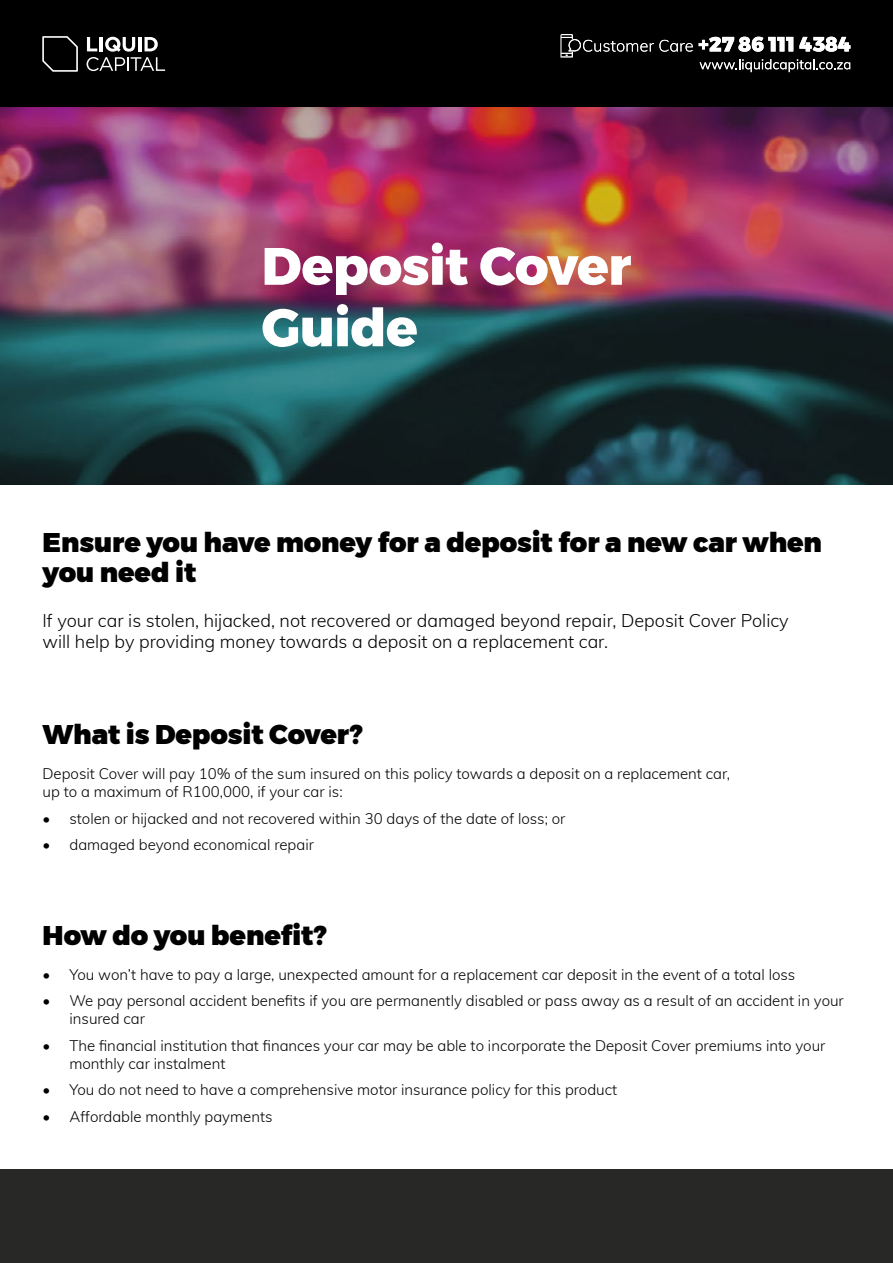
<style>
.page{position:relative;width:893px;height:1263px;background:#fff}
.page>*{position:absolute;margin:0;border:0;box-sizing:border-box;transform-origin:0 0}
.t1{font:800 52.5px/61.5px "Montserrat";letter-spacing:-.015em;color:#fff}
.t2{font:900 27px/30px "Montserrat";letter-spacing:-.005em;color:#000}
.t3{font:300 18px/21px "Muli";color:#000}
.t4{font:300 15px/18px "Muli";color:#000}
.s1{font-weight:400}
</style>
<div class="page">
<img style="left:0;top:106px;width:893px;height:379px">
<div style="left:0;top:0;width:893px;height:106px;background:#000"></div>
<svg style="left:699px;top:37px;width:94px;height:15px"></svg>
<svg style="left:799px;top:37px;width:51px;height:15px"></svg>
<svg style="left:560px;top:34px;width:133px;height:24px"></svg>
<svg style="left:700px;top:59px;width:150px;height:13px"></svg>
<div style="left:0;top:1169px;width:893px;height:94px;background:#282827"></div>
<svg style="left:87px;top:37px;width:78px;height:34px"></svg>
<svg style="left:42px;top:36px;width:36px;height:36px"></svg>
<h1 class="t1" style="left:261px;top:236px;width:371px">Deposit Cover<br>Guide</h1>
<h2 class="t2" style="left:43px;top:528px;width:781px">Ensure you have money for a deposit for a new car when you need it</h2>
<p class="t3" style="left:43px;top:609px;width:748px">If your car is stolen, hijacked, not recovered or damaged beyond repair, Deposit Cover Policy will help by providing money towards a deposit on a replacement car.</p>
<h2 class="t2" style="left:43px;top:720px;width:322px">What is Deposit Cover?</h2>
<p class="t4" style="left:43px;top:764px;width:689px">Deposit Cover will pay 10% of the sum insured on this policy towards a deposit on a replacement car, up to a maximum of R100,000, if your car is:</p>
<p class="t4" style="left:43px;top:808px;width:524px">• stolen or hijacked and not recovered within 30 days of the date of loss; or</p>
<p class="t4" style="left:43px;top:835px;width:273px">• damaged beyond economical repair</p>
<h2 class="t2" style="left:43px;top:920px;width:286px">How do you benefit?</h2>
<p class="t4" style="left:43px;top:964px;width:754px"><span class="s1">•</span> You won’t have to pay a large, unexpected amount for a replacement car deposit in the event of a total loss</p>
<p class="t4" style="left:70px;top:991px;width:776px;text-indent:-27px"><span class="s1">•</span> We pay personal accident benefits if you are permanently disabled or pass away as a result of an accident in your insured car</p>
<p class="t4" style="left:70px;top:1035px;width:757px;text-indent:-27px"><span class="s1">•</span> The financial institution that finances your car may be able to incorporate the Deposit Cover premiums into your monthly car instalment</p>
<p class="t4" style="left:43px;top:1080px;width:576px"><span class="s1">•</span> You do not need to have a comprehensive motor insurance policy for this product</p>
<p class="t4" style="left:43px;top:1106px;width:231px"><span class="s1">•</span> Affordable monthly payments</p>
</div>
